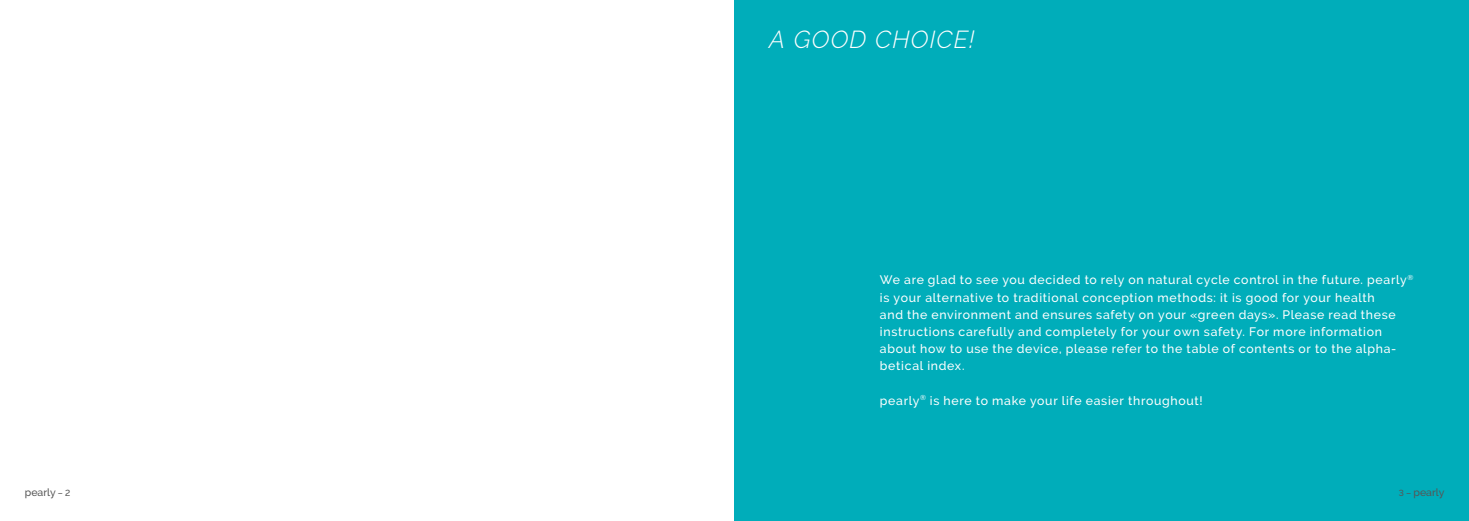
<style>
.page{position:relative;width:1469px;height:521px;background:#fff}
.page>*{position:absolute;margin:0;border:0;box-sizing:border-box;transform-origin:0 0}
.t1{font:italic 300 24.5px "Raleway";letter-spacing:.05em;color:#fff}
.t2{font:500 12.25px/17.2px "Raleway";letter-spacing:.055em;color:#fff}
.t3{font:500 10.5px "Raleway";color:#565656}
.s1{font-size:8.75px}
</style>
<div class="page">
<div style="left:734px;top:0;width:734px;height:521px;background:#00adba"></div>
<h1 class="t1" style="left:769px;top:25px;width:207px">A GOOD CHOICE!</h1>
<p class="t2" style="left:880px;top:271px;width:535px">We are glad to see you decided to rely on natural cycle control in the future. pearly<sup>® </sup>is your alternative to traditional conception methods: it is good for your health<br>and the environment and ensures safety on your «green days». Please read these instructions carefully and completely for your own safety. For more information about how to use the device, please refer to the table of contents or to the alpha&shy;betical index.</p>
<p class="t2" style="left:880px;top:392px;width:324px">pearly<sup>®</sup> is here to make your life easier throughout!</p>
<p class="t3" style="left:25px;top:486px;width:47px">pearly <span class="s1">– 2</span></p>
<p class="t3" style="left:1398px;top:486px;width:47px"><span class="s1">3 –</span> pearly</p>
</div>
